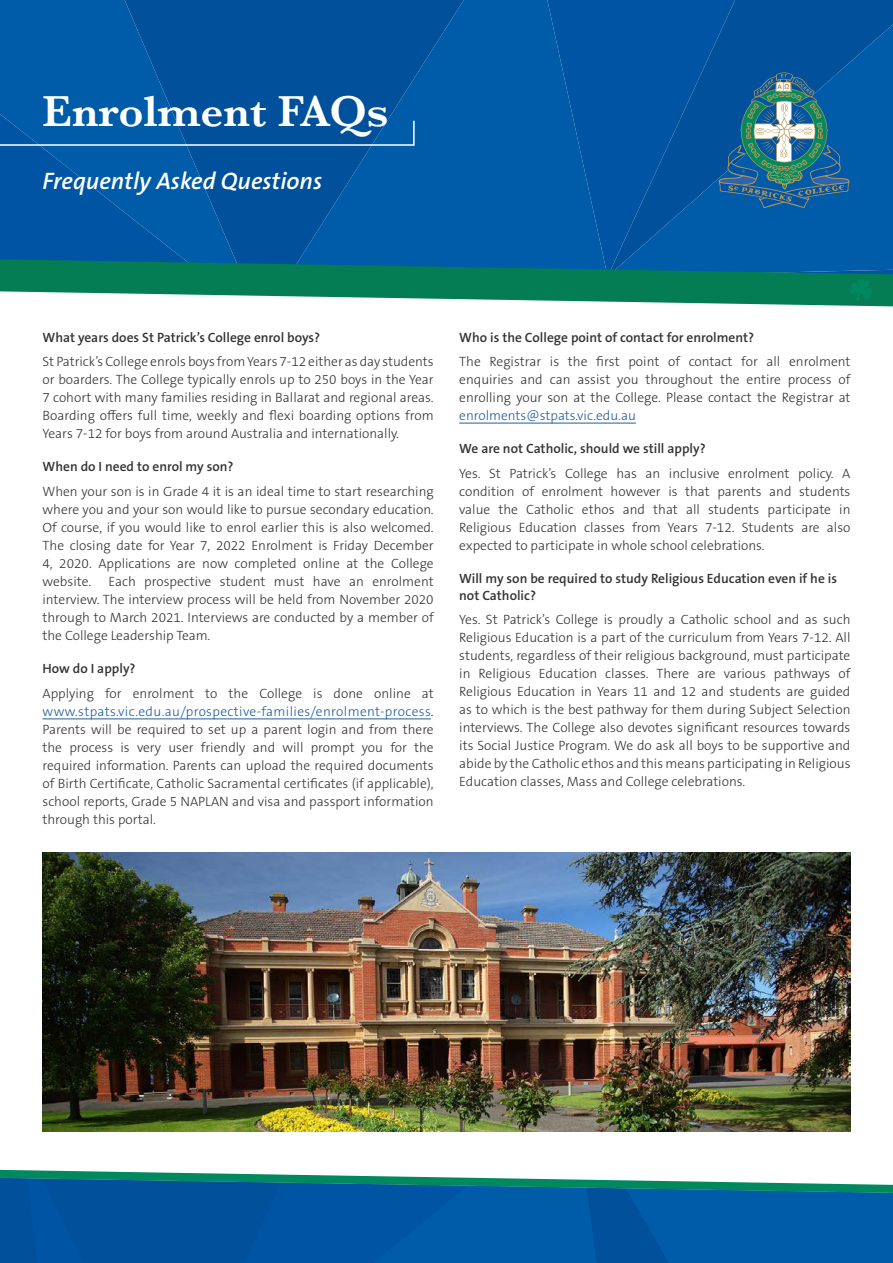
<style>
.page{position:relative;width:893px;height:1263px;background:#fff}
.page>*{position:absolute;margin:0;border:0;box-sizing:border-box;transform-origin:0 0}
.t1{font:600 45px "Baskerville";color:#fff}
.t2{font:italic 600 24px "The Sans B W6";color:#fff}
.t3{font:300 13.5px/18px "The Sans B W3";color:#333334;text-align:justify}
.t4{font:600 13.5px/16.5px "The Sans B W6";color:#333334}
.t5{font:300 13.5px "The Sans B W3";color:#215e9e}
.s1{color:#215e9e}
</style>
<div class="page">
<svg style="left:749px;top:0;width:144px;height:72px;background:#00519d"></svg>
<div style="left:606px;top:0;width:143px;height:72px;background:#0054a4"></div>
<div style="left:483px;top:0;width:123px;height:72px;background:#005ba8"></div>
<svg style="left:237px;top:0;width:246px;height:72px;background:#00519e"></svg>
<svg style="left:0;top:0;width:237px;height:72px;background:#0056a3"></svg>
<svg style="left:0;top:1170px;width:893px;height:93px;background:#1467a4"></svg>
<hr style="left:43px;top:719px;width:388px;height:1px;background:#215e9e">
<hr style="left:459px;top:423px;width:177px;height:1px;background:#215e9e">
<svg style="left:0;top:72px;width:893px;height:234px;background:#0d649b"></svg>
<img style="left:43px;top:853px;width:807px;height:278px">
<h1 class="t1" style="left:43px;top:80px;width:347px">Enrolment FAQs</h1>
<h2 class="t2" style="left:43px;top:166px;width:281px">Frequently Asked Questions</h2>
<p class="t4" style="left:43px;top:329px;width:279px">What years does St Patrick’s College enrol boys?</p>
<p class="t3" style="left:43px;top:352px;width:393px">St Patrick’s College enrols boys from Years 7-12 either as day students or boarders. The College typically enrols up to 250 boys in the Year 7 cohort with many families residing in Ballarat and regional areas.<br>Boarding offers full time, weekly and flexi boarding options from Years 7-12 for boys from around Australia and internationally.</p>
<p class="t4" style="left:43px;top:459px;width:193px">When do I need to enrol my son?</p>
<p class="t3" style="left:43px;top:482px;width:393px">When your son is in Grade 4 it is an ideal time to start researching where you and your son would like to pursue secondary education.<br>Of course, if you would like to enrol earlier this is also welcomed.<br>The closing date for Year 7, 2022 Enrolment is Friday December 4, 2020. Applications are now completed online at the College website.</p>
<p class="t3" style="left:43px;top:572px;width:393px;text-indent:66px">Each prospective student must have an enrolment interview. The interview process will be held from November 2020 through to March 2021. Interviews are conducted by a member of the College Leadership Team.</p>
<p class="t4" style="left:43px;top:661px;width:95px">How do I apply?</p>
<p class="t3" style="left:43px;top:684px;width:393px">Applying for enrolment to the College is done online at <span class="s1">www.stpats.vic.edu.au/prospective-families/enrolment-process</span>.<br>Parents will be required to set up a parent login and from there the process is very user friendly and will prompt you for the required information. Parents can upload the required documents of Birth Certificate, Catholic Sacramental certificates (if applicable), school reports, Grade 5 NAPLAN and visa and passport information through this portal.</p>
<p class="t4" style="left:459px;top:329px;width:296px">Who is the College point of contact for enrolment?</p>
<p class="t3" style="left:459px;top:352px;width:393px">The Registrar is the first point of contact for all enrolment enquiries and can assist you throughout the entire process of enrolling your son at the College. Please contact the Registrar at</p>
<p class="t5" style="left:459px;top:407px;width:178px">enrolments@stpats.vic.edu.au</p>
<p class="t4" style="left:459px;top:441px;width:248px">We are not Catholic, should we still apply?</p>
<p class="t3" style="left:459px;top:464px;width:393px">Yes. St Patrick’s College has an inclusive enrolment policy. A condition of enrolment however is that parents and students value the Catholic ethos and that all students participate in Religious Education classes from Years 7-12. Students are also expected to participate in whole school celebrations.</p>
<p class="t4" style="left:459px;top:571px;width:379px">Will my son be required to study Religious Education even if he is not Catholic?</p>
<p class="t3" style="left:459px;top:611px;width:393px">Yes. St Patrick’s College is proudly a Catholic school and as such Religious Education is a part of the curriculum from Years 7-12. All students, regardless of their religious background, must participate in Religious Education classes. There are various pathways of Religious Education in Years 11 and 12 and students are guided as to which is the best pathway for them during Subject Selection interviews. The College also devotes significant resources towards its Social Justice Program. We do ask all boys to be supportive and abide by the Catholic ethos and this means participating in Religious Education classes, Mass and College celebrations.</p>
</div>
